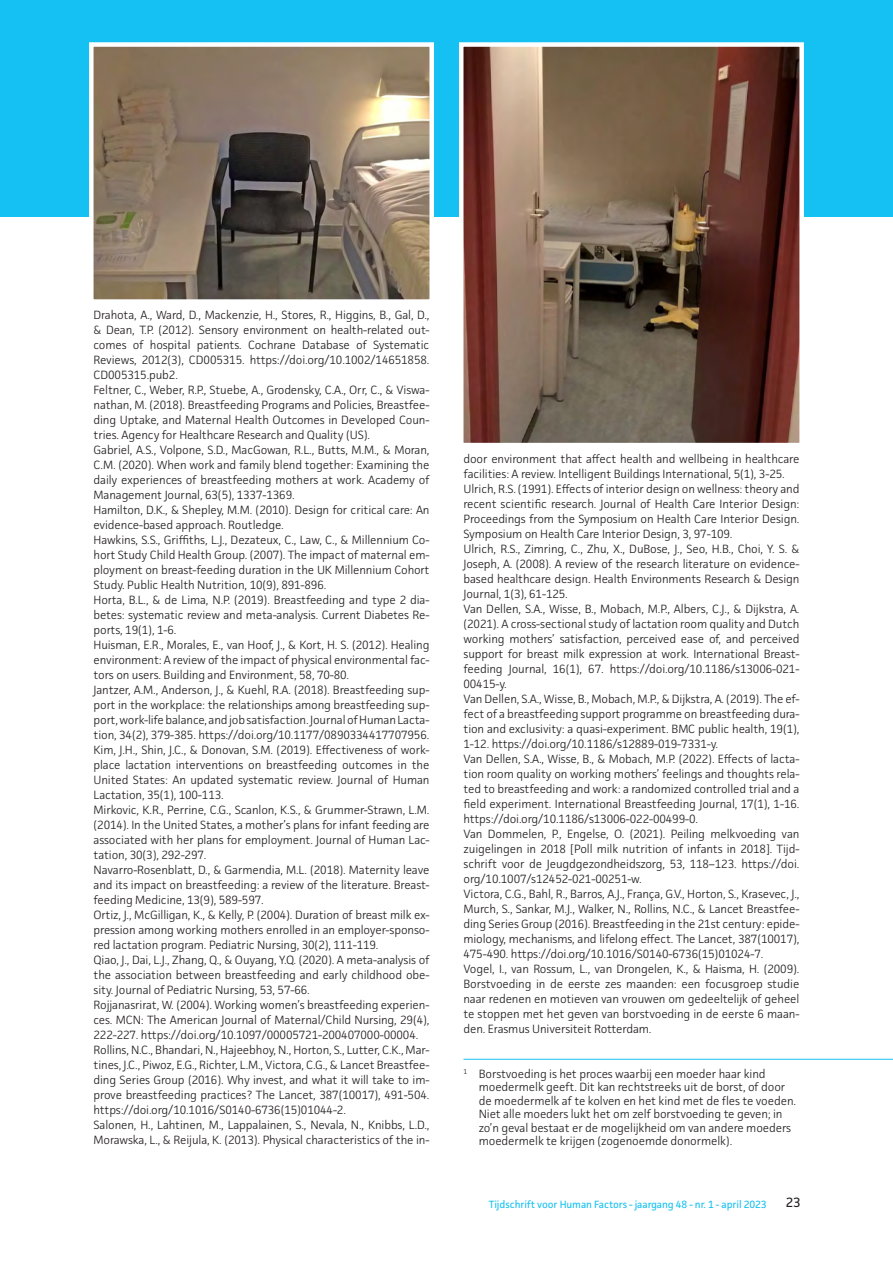
<style>
.page{position:relative;width:893px;height:1263px;background:#fff}
.page>*{position:absolute;margin:0;border:0;box-sizing:border-box;transform-origin:0 0}
.t1{font:13.5px "Facit";color:#231f20}
.referenties_TvE{font:300 12px/15px "Facit";letter-spacing:-.01em;color:#231f20;text-align:justify}
.t2{font:10.5px "Facit";letter-spacing:-.01em;color:#15c0f2}
</style>
<div class="page">
<div style="left:0;top:0;width:893px;height:217px;background:#15c0f2"></div>
<svg style="left:89px;top:42px;width:345px;height:258px;background:#897a6a"></svg>
<svg style="left:459px;top:42px;width:345px;height:401px;background:#75594a"></svg>
<hr style="left:463px;top:1059px;width:430px;height:1px;background:#15c0f2">
<p class="referenties_TvE" style="left:94px;top:307px;width:337px">Drahota, A., Ward, D., Mackenzie, H., Stores, R., Higgins, B., Gal, D., &amp; Dean, T.P. (2012). Sensory environment on health-related out&shy;comes of hospital patients. Cochrane Database of Systematic Reviews, 2012(3), CD005315. https://doi.org/10.1002/14651858.<br>CD005315.pub2.</p>
<p class="referenties_TvE" style="left:94px;top:382px;width:337px">Feltner, C., Weber, R.P., Stuebe, A., Grodensky, C.A., Orr, C., &amp; Viswa&shy;nathan, M. (2018). Breastfeeding Programs and Policies, Breastfee&shy;ding Uptake, and Maternal Health Outcomes in Developed Coun&shy;tries. Agency for Healthcare Research and Quality (US).</p>
<p class="referenties_TvE" style="left:94px;top:442px;width:337px">Gabriel, A.S., Volpone, S.D., MacGowan, R.L., Butts, M.M., &amp; Moran, C.M. (2020). When work and family blend together: Examining the daily experiences of breastfeeding mothers at work. Academy of Management Journal, 63(5), 1337-1369.</p>
<p class="referenties_TvE" style="left:94px;top:502px;width:337px">Hamilton, D.K., &amp; Shepley, M.M. (2010). Design for critical care: An evidence-based approach. Routledge.</p>
<p class="referenties_TvE" style="left:94px;top:532px;width:337px">Hawkins, S.S., Griffiths, L.J., Dezateux, C., Law, C., &amp; Millennium Co&shy;hort Study Child Health Group. (2007). The impact of maternal em&shy;ployment on breast-feeding duration in the UK Millennium Cohort Study. Public Health Nutrition, 10(9), 891-896.</p>
<p class="referenties_TvE" style="left:94px;top:592px;width:337px">Horta, B.L., &amp; de Lima, N.P. (2019). Breastfeeding and type 2 dia&shy;betes: systematic review and meta-analysis. Current Diabetes Re&shy;ports, 19(1), 1-6.</p>
<p class="referenties_TvE" style="left:94px;top:637px;width:337px">Huisman, E.R., Morales, E., van Hoof, J., &amp; Kort, H. S. (2012). Healing environment: A review of the impact of physical environmental fac&shy;tors on users. Building and Environment, 58, 70-80.</p>
<p class="referenties_TvE" style="left:94px;top:682px;width:337px">Jantzer, A.M., Anderson, J., &amp; Kuehl, R.A. (2018). Breastfeeding sup&shy;port in the workplace: the relationships among breastfeeding sup&shy;port, work-life balance, and job satisfaction. Journal of Human Lacta&shy;tion, 34(2), 379-385. https://doi.org/10.1177/0890334417707956.</p>
<p class="referenties_TvE" style="left:94px;top:742px;width:337px">Kim, J.H., Shin, J.C., &amp; Donovan, S.M. (2019). Effectiveness of work&shy;place lactation interventions on breastfeeding outcomes in the United States: An updated systematic review. Journal of Human Lactation, 35(1), 100-113.</p>
<p class="referenties_TvE" style="left:94px;top:802px;width:337px">Mirkovic, K.R., Perrine, C.G., Scanlon, K.S., &amp; Grummer-Strawn, L.M. (2014). In the United States, a mother’s plans for infant feeding are associated with her plans for employment. Journal of Human Lac&shy;tation, 30(3), 292-297.</p>
<p class="referenties_TvE" style="left:94px;top:862px;width:337px">Navarro-Rosenblatt, D., &amp; Garmendia, M.L. (2018). Maternity leave and its impact on breastfeeding: a review of the literature. Breast&shy;feeding Medicine, 13(9), 589-597.</p>
<p class="referenties_TvE" style="left:94px;top:907px;width:337px">Ortiz, J., McGilligan, K., &amp; Kelly, P. (2004). Duration of breast milk ex&shy;pression among working mothers enrolled in an employer-sponso&shy;red lactation program. Pediatric Nursing, 30(2), 111-119.</p>
<p class="referenties_TvE" style="left:94px;top:952px;width:337px">Qiao, J., Dai, L.J., Zhang, Q., &amp; Ouyang, Y.Q. (2020). A meta-analysis of the association between breastfeeding and early childhood obe&shy;sity. Journal of Pediatric Nursing, 53, 57-66.</p>
<p class="referenties_TvE" style="left:94px;top:997px;width:337px">Rojjanasrirat, W. (2004). Working women’s breastfeeding experien&shy;ces. MCN: The American Journal of Maternal/Child Nursing, 29(4), 222-227. https://doi.org/10.1097/00005721-200407000-00004.</p>
<p class="referenties_TvE" style="left:94px;top:1042px;width:337px">Rollins, N.C., Bhandari, N., Hajeebhoy, N., Horton, S., Lutter, C.K., Mar&shy;tines, J.C., Piwoz, E.G., Richter, L.M., Victora, C.G., &amp; Lancet Breastfee&shy;ding Series Group (2016). Why invest, and what it will take to im&shy;prove breastfeeding practices? The Lancet, 387(10017), 491-504. https://doi.org/10.1016/S0140-6736(15)01044-2.</p>
<p class="referenties_TvE" style="left:94px;top:1117px;width:337px">Salonen, H., Lahtinen, M., Lappalainen, S., Nevala, N., Knibbs, L.D.,<br>Morawska, L., &amp; Reijula, K. (2013). Physical characteristics of the in-</p>
<p class="referenties_TvE" style="left:463px;top:451px;width:337px">door environment that affect health and wellbeing in healthcare facilities: A review. Intelligent Buildings International, 5(1), 3-25.</p>
<p class="referenties_TvE" style="left:463px;top:481px;width:337px">Ulrich, R.S. (1991). Effects of interior design on wellness: theory and recent scientific research. Journal of Health Care Interior Design:<br>Proceedings from the Symposium on Health Care Interior Design.<br>Symposium on Health Care Interior Design, 3, 97-109.</p>
<p class="referenties_TvE" style="left:463px;top:541px;width:337px">Ulrich, R.S., Zimring, C., Zhu, X., DuBose, J., Seo, H.B., Choi, Y. S. &amp; Joseph, A. (2008). A review of the research literature on evidence&shy;based healthcare design. Health Environments Research &amp; Design Journal, 1(3), 61-125.</p>
<p class="referenties_TvE" style="left:463px;top:601px;width:337px">Van Dellen, S.A., Wisse, B., Mobach, M.P., Albers, C.J., &amp; Dijkstra, A. (2021). A cross-sectional study of lactation room quality and Dutch working mothers’ satisfaction, perceived ease of, and perceived support for breast milk expression at work. International Breast&shy;feeding Journal, 16(1), 67. https://doi.org/10.1186/s13006-021- 00415-y.</p>
<p class="referenties_TvE" style="left:463px;top:691px;width:337px">Van Dellen, S.A., Wisse, B., Mobach, M.P., &amp; Dijkstra, A. (2019). The ef&shy;fect of a breastfeeding support programme on breastfeeding dura&shy;tion and exclusivity: a quasi-experiment. BMC public health, 19(1), 1-12. https://doi.org/10.1186/s12889-019-7331-y.</p>
<p class="referenties_TvE" style="left:463px;top:751px;width:337px">Van Dellen, S.A., Wisse, B., &amp; Mobach, M.P. (2022). Effects of lacta&shy;tion room quality on working mothers’ feelings and thoughts rela&shy;ted to breastfeeding and work: a randomized controlled trial and a field experiment. International Breastfeeding Journal, 17(1), 1-16. https://doi.org/10.1186/s13006-022-00499-0.</p>
<p class="referenties_TvE" style="left:463px;top:826px;width:337px">Van Dommelen, P., Engelse, O. (2021). Peiling melkvoeding van zuigelingen in 2018 [Poll milk nutrition of infants in 2018]. Tijd&shy;schrift voor de Jeugdgezondheidszorg, 53, 118–123. https://doi. org/10.1007/s12452-021-00251-w.</p>
<p class="referenties_TvE" style="left:463px;top:886px;width:337px">Victora, C.G., Bahl, R., Barros, A.J., França, G.V., Horton, S., Krasevec, J., Murch, S., Sankar, M.J., Walker, N., Rollins, N.C., &amp; Lancet Breastfee&shy;ding Series Group (2016). Breastfeeding in the 21st century: epide&shy;miology, mechanisms, and lifelong effect. The Lancet, 387(10017), 475-490. https://doi.org/10.1016/S0140-6736(15)01024-7.</p>
<p class="referenties_TvE" style="left:463px;top:961px;width:337px">Vogel, I., van Rossum, L., van Drongelen, K., &amp; Haisma, H. (2009).<br>Borstvoeding in de eerste zes maanden: een focusgroep studie naar redenen en motieven van vrouwen om gedeeltelijk of geheel te stoppen met het geven van borstvoeding in de eerste 6 maan&shy;den. Erasmus Universiteit Rotterdam.</p>
<p class="referenties_TvE" style="left:479px;top:1066px;width:319px;line-height:13.5px;text-align:left;text-indent:-15px"><sup>1</sup> Borstvoeding is het proces waarbij een moeder haar kind moedermelk geeft. Dit kan rechtstreeks uit de borst, of door de moedermelk af te kolven en het kind met de fles te voeden.<br>Niet alle moeders lukt het om zelf borstvoeding te geven; in zo’n geval bestaat er de mogelijkheid om van andere moeders moedermelk te krijgen (zogenoemde donormelk).</p>
<p class="t2" style="left:489px;top:1197px;width:279px">Tijdschrift voor Human Factors - jaargang 48 - nr. 1 - april 2023</p>
<p class="t1" style="left:786px;top:1194px;width:16px">23</p>
</div>
